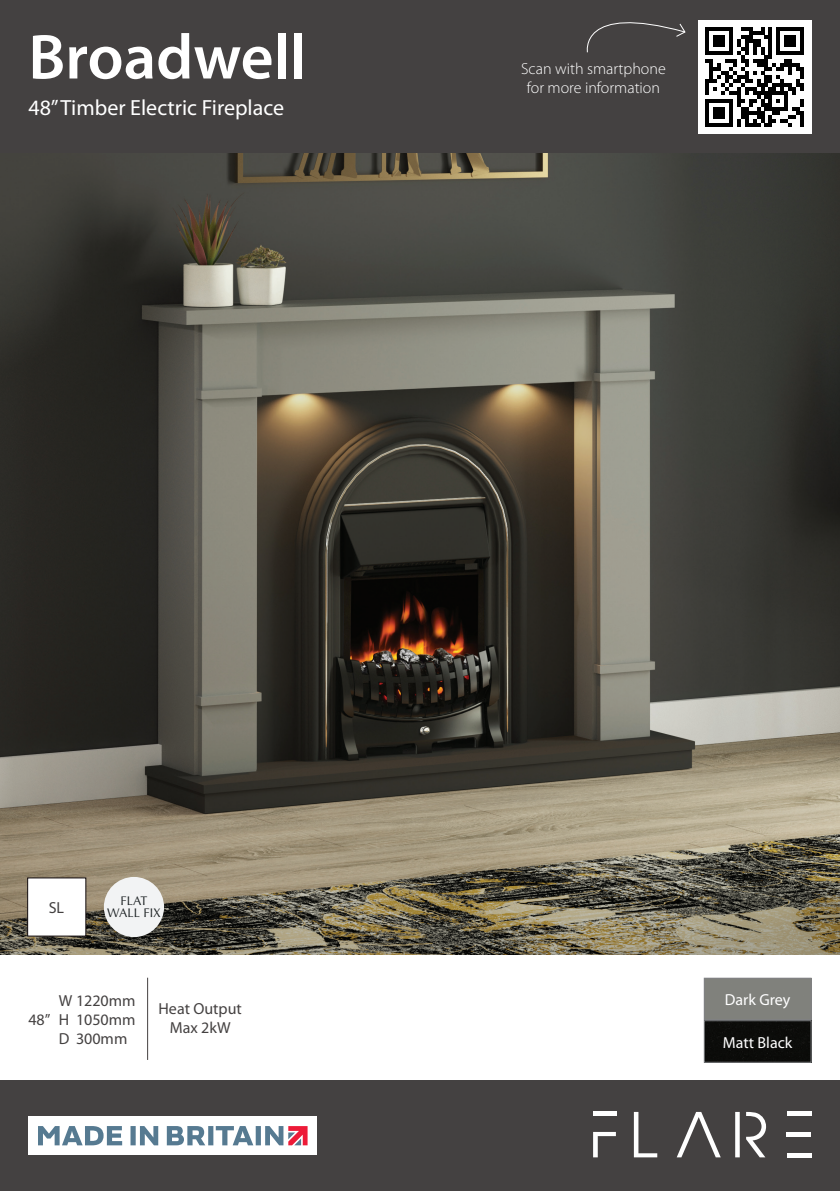
<style>
.page{position:relative;width:840px;height:1191px;background:#fff}
.page>*{position:absolute;margin:0;border:0;box-sizing:border-box;transform-origin:0 0}
.t1{font:600 64px "Myriad Pro";color:#fff}
.t2{font:22px "Myriad Pro";color:#fff}
.t3{font:16px "Myriad Pro";color:#444141}
.t4{font:300 16px/19.2px "Myriad Pro";color:#fff;text-align:center}
.t5{font:16px "Myriad Pro";color:#fff}
.t6{font:12.6px/11.6px "Optima LT Std";color:#1a1f21;text-align:center}
</style>
<div class="page">
<div style="left:0;top:0;width:839px;height:154px;background:#444141"></div>
<div style="left:0;top:1080px;width:839px;height:111px;background:#444141"></div>
<svg style="left:633px;top:1112px;width:24px;height:45px"></svg>
<svg style="left:677px;top:1112px;width:43px;height:45px"></svg>
<hr style="left:786px;top:1132px;width:24px;height:4px;background:#fff">
<hr style="left:786px;top:1153px;width:25px;height:4px;background:#fff">
<hr style="left:786px;top:1112px;width:25px;height:4px;background:#fff">
<svg style="left:735px;top:1112px;width:4px;height:45px"></svg>
<svg style="left:746px;top:1112px;width:19px;height:45px"></svg>
<div style="left:592px;top:1111px;width:24px;height:5px;background:#fff"></div>
<svg style="left:593px;top:1132px;width:22px;height:25px"></svg>
<div style="left:28px;top:1116px;width:289px;height:39px;background:#fff"></div>
<svg style="left:38px;top:1126px;width:269px;height:19px"></svg>
<img style="left:0;top:153px;width:839px;height:801px">
<div style="left:104px;top:877px;width:60px;height:60px;background:#f2f3f4;border-radius:50%"></div>
<hr style="left:147px;top:977px;width:1px;height:83px;background:#444141">
<img style="left:705px;top:979px;width:104px;height:81px">
<div style="left:703px;top:977px;width:108px;height:43px;border:1px solid #808285"></div>
<div style="left:703px;top:1020px;width:108px;height:42px;border:1px solid #808285"></div>
<div style="left:27px;top:877px;width:59px;height:59px;background:#fff;border:1px solid #110a0c"></div>
<div style="left:697px;top:21px;width:114px;height:113px;background:#fff"></div>
<svg style="left:705px;top:27px;width:98px;height:100px"></svg>
<svg style="left:586px;top:22px;width:100px;height:31px"></svg>
<p class="t1" style="left:28px;top:16px;width:279px">Broadwell</p>
<p class="t2" style="left:28px;top:94px;width:257px">48” Timber Electric Fireplace</p>
<p class="t4" style="left:521px;top:58px;width:146px">Scan with smartphone for more information</p>
<p class="t3" style="left:49px;top:898px;width:17px">SL</p>
<p class="t6" style="left:107px;top:895px;width:55px">FLAT<br>WALL FIX</p>
<p class="t3" style="left:28px;top:1009px;width:24px">48”</p>
<p class="t3" style="left:59px;top:990px;width:78px">W 1220mm</p>
<p class="t3" style="left:59px;top:1009px;width:78px">H 1050mm</p>
<p class="t3" style="left:59px;top:1029px;width:70px">D 300mm</p>
<p class="t3" style="left:158px;top:998px;width:85px">Heat Output</p>
<p class="t3" style="left:170px;top:1018px;width:62px">Max 2kW</p>
<p class="t5" style="left:724px;top:989px;width:67px">Dark Grey</p>
<p class="t5" style="left:722px;top:1032px;width:71px">Matt Black</p>
</div>
